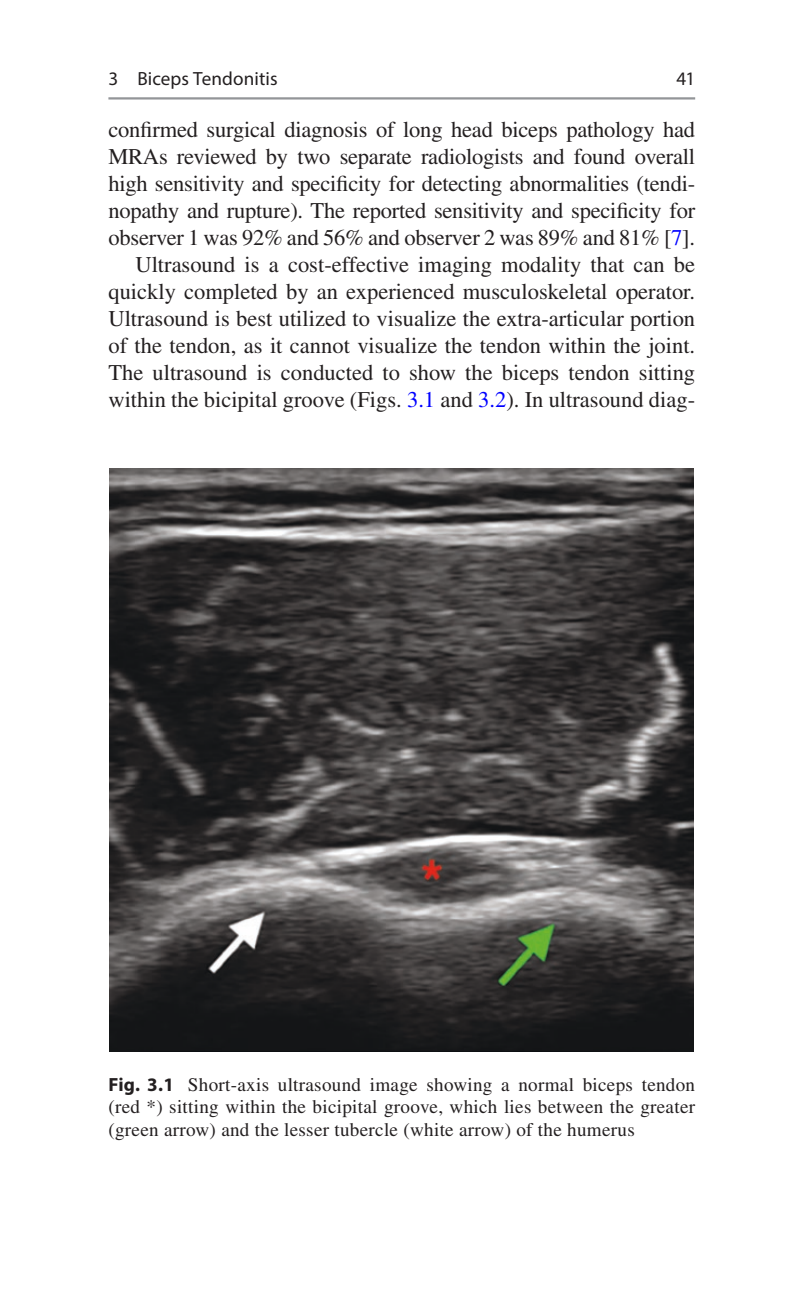
<style>
.page{position:relative;width:810px;height:1295px;background:#fff}
.page>*{position:absolute;margin:0;border:0;box-sizing:border-box;transform-origin:0 0}
.Text{font:22.5px/27px "Times LT Std";letter-spacing:-.01em;color:#231f20;text-align:justify}
.t1{font:19.12px/22.5px "Times LT Std";letter-spacing:.015em;color:#231f20;text-align:justify}
.t2{font:19.12px "Myriad Pro";letter-spacing:.005em;color:#231f20}
.s1{color:#00f}
.s2{font-family:"Myriad Pro";font-weight:700}
</style>
<div class="page">
<img style="left:110px;top:468px;width:584px;height:583px">
<hr style="left:108px;top:97px;width:587px;height:3px;background:#939598">
<p class="t2" style="left:108px;top:66px;width:171px">3 Biceps Tendonitis</p>
<p class="t2" style="left:677px;top:66px;width:20px">41</p>
<p class="Text" style="left:108px;top:115px;width:588px">confirmed surgical diagnosis of long head biceps pathology had MRAs reviewed by two separate radiologists and found overall high sensitivity and specificity for detecting abnormalities (tendi&shy;nopathy and rupture). The reported sensitivity and specificity for observer 1 was 92% and 56% and observer 2 was 89% and 81% [<span class="s1">7</span>].</p>
<p class="Text" style="left:108px;top:250px;width:588px;text-indent:27px">Ultrasound is a cost-effective imaging modality that can be quickly completed by an experienced musculoskeletal operator.<br>Ultrasound is best utilized to visualize the extra-articular portion of the tendon, as it cannot visualize the tendon within the joint.<br>The ultrasound is conducted to show the biceps tendon sitting within the bicipital groove (Figs. <span class="s1">3.1</span> and <span class="s1">3.2</span>). In ultrasound diag-</p>
<p class="t1" style="left:108px;top:1073px;width:588px"><span class="s2">Fig. 3.1</span> Short-axis ultrasound image showing a normal biceps tendon (red *) sitting within the bicipital groove, which lies between the greater (green arrow) and the lesser tubercle (white arrow) of the humerus</p>
</div>
